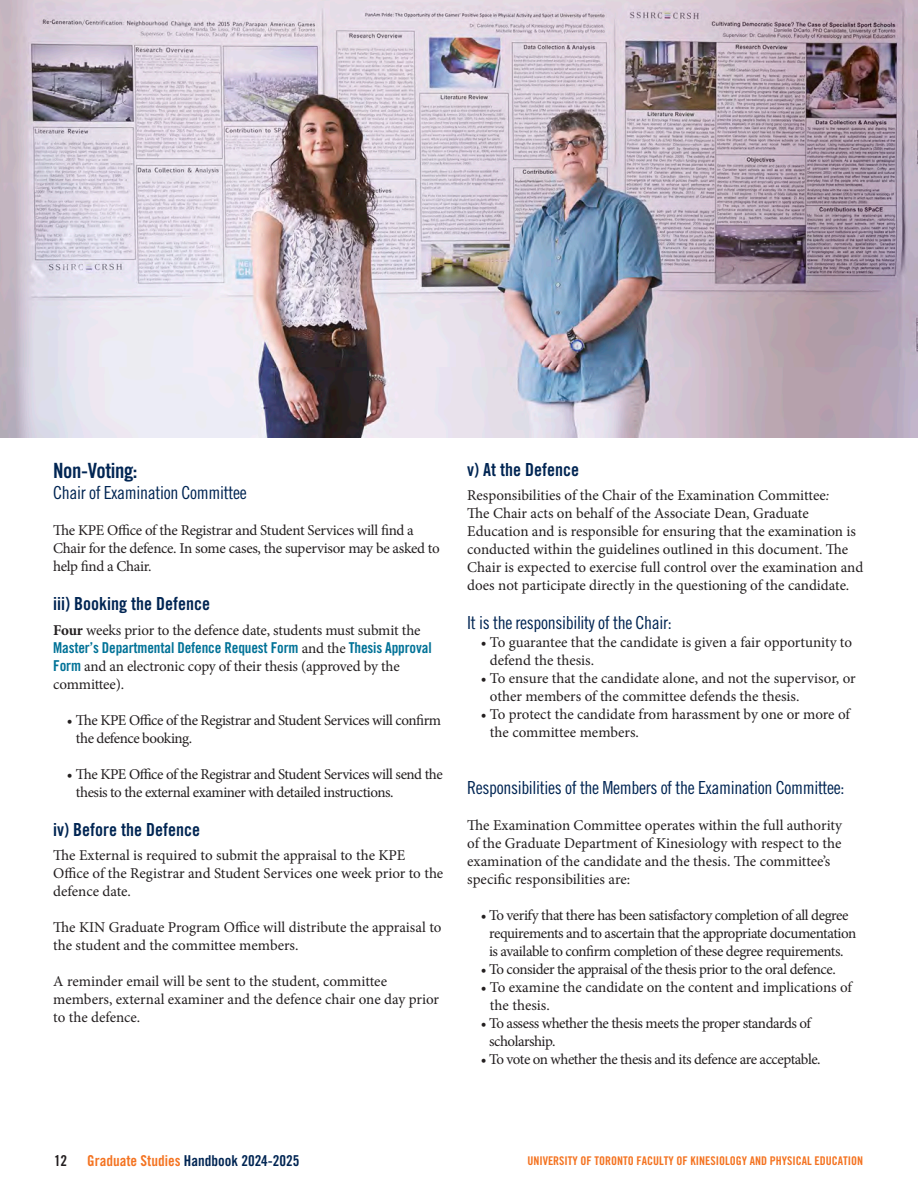
<style>
.page{position:relative;width:918px;height:1188px;background:#fff}
.page>*{position:absolute;margin:0;border:0;box-sizing:border-box;transform-origin:0 0}
.t1{font:21px "Trade Gothic Bold Cond Twenty";letter-spacing:-.02em;color:#002553}
.t2{font:18px "Trade Gothic Cond Eighteen";letter-spacing:-.02em;color:#002553}
.category-highlight{font:18px "Trade Gothic Bold Cond Twenty";color:#002553}
.t3{font:15px/18px "Minion Pro";letter-spacing:-.01em;color:#231f20}
.t4{font:15px/18px "Minion Pro";letter-spacing:-.03em;color:#231f20}
.t5{font:15px/18px "Minion Pro";letter-spacing:-.035em;color:#231f20}
.t6{font:15px "Trade Gothic Bold Cond Twenty";color:#002553}
.t7{font:15px "Trade Gothic Bold Cond Twenty";color:#231f20}
.t8{font:12px "Trade Gothic Bold Cond Twenty";color:#f47321}
.s1{font-weight:700}
.s2{font-family:"Trade Gothic Bold Cond Twenty";color:#007297}
.s3{font-style:italic}
.s4{color:#f47321}
</style>
<div class="page">
<img style="left:0;top:0;width:918px;height:437px">
<p class="t1" style="left:53px;top:458px;width:86px">Non-Voting:</p>
<p class="t2" style="left:53px;top:482px;width:195px">Chair of Examination Committee</p>
<p class="t3" style="left:53px;top:521px;width:388px">The KPE Office of the Registrar and Student Services will find a<br>Chair for the defence. In some cases, the supervisor may be asked to help find a Chair.</p>
<p class="category-highlight" style="left:53px;top:593px;width:158px">iii) Booking the Defence</p>
<p class="t3" style="left:53px;top:621px;width:380px"><span class="s1">Four</span> weeks prior to the defence date, students must submit the <span class="s2">Master’s Departmental Defence Request Form</span> and the <span class="s2">Thesis Approval Form</span> and an electronic copy of their thesis (approved by the committee).</p>
<p class="t4" style="left:76px;top:711px;width:367px;text-indent:-9px">• The KPE Office of the Registrar and Student Services will confirm the defence booking.</p>
<p class="t4" style="left:76px;top:765px;width:368px;text-indent:-9px">• The KPE Office of the Registrar and Student Services will send the thesis to the external examiner with detailed instructions.</p>
<p class="category-highlight" style="left:53px;top:818px;width:148px">iv) Before the Defence</p>
<p class="t3" style="left:53px;top:847px;width:392px">The External is required to submit the appraisal to the KPE<br>Office of the Registrar and Student Services one week prior to the defence date.</p>
<p class="t3" style="left:53px;top:919px;width:390px">The KIN Graduate Program Office will distribute the appraisal to the student and the committee members.</p>
<p class="t3" style="left:53px;top:973px;width:387px">A reminder email will be sent to the student, committee members, external examiner and the defence chair one day prior to the defence.</p>
<p class="category-highlight" style="left:467px;top:458px;width:113px">v) At the Defence</p>
<p class="t3" style="left:467px;top:487px;width:364px">Responsibilities of the Chair of the Examination Committee<span class="s3">:</span></p>
<p class="t3" style="left:467px;top:505px;width:398px">The Chair acts on behalf of the Associate Dean, Graduate Education and is responsible for ensuring that the examination is conducted within the guidelines outlined in this document. The Chair is expected to exercise full control over the examination and does not participate directly in the questioning of the candidate.</p>
<p class="t2" style="left:467px;top:612px;width:206px">It is the responsibility of the Chair:</p>
<p class="t3" style="left:490px;top:634px;width:364px;text-indent:-9px">• To guarantee that the candidate is given a fair opportunity to defend the thesis.</p>
<p class="t3" style="left:490px;top:670px;width:367px;text-indent:-9px">• To ensure that the candidate alone, and not the supervisor, or other members of the committee defends the thesis.</p>
<p class="t3" style="left:490px;top:706px;width:361px;text-indent:-9px">• To protect the candidate from harassment by one or more of the committee members.</p>
<p class="t2" style="left:467px;top:777px;width:379px">Responsibilities of the Members of the Examination Committee:</p>
<p class="t3" style="left:467px;top:817px;width:376px">The Examination Committee operates within the full authority of the Graduate Department of Kinesiology with respect to the examination of the candidate and the thesis. The committee’s specific responsibilities are:</p>
<p class="t4" style="left:481px;top:907px;width:377px;text-align:center">• To verify that there has been satisfactory completion of all degree requirements and to ascertain that the appropriate documentation is available to confirm completion of these degree requirements.</p>
<p class="t4" style="left:481px;top:961px;width:357px">• To consider the appraisal of the thesis prior to the oral defence.</p>
<p class="t3" style="left:490px;top:979px;width:364px;text-indent:-9px">• To examine the candidate on the content and implications of the thesis.</p>
<p class="t5" style="left:489px;top:1015px;width:323px;text-indent:-8px">• To assess whether the thesis meets the proper standards of scholarship.</p>
<p class="t5" style="left:481px;top:1051px;width:341px">• To vote on whether the thesis and its defence are acceptable.</p>
<p class="t7" style="left:54px;top:1151px;width:15px">12</p>
<p class="t6" style="left:87px;top:1151px;width:214px"><span class="s4">Graduate Studies</span> Handbook 2024-2025</p>
<p class="t8" style="left:527px;top:1153px;width:337px">UNIVERSITY OF TORONTO FACULTY OF KINESIOLOGY AND PHYSICAL EDUCATION</p>
</div>
